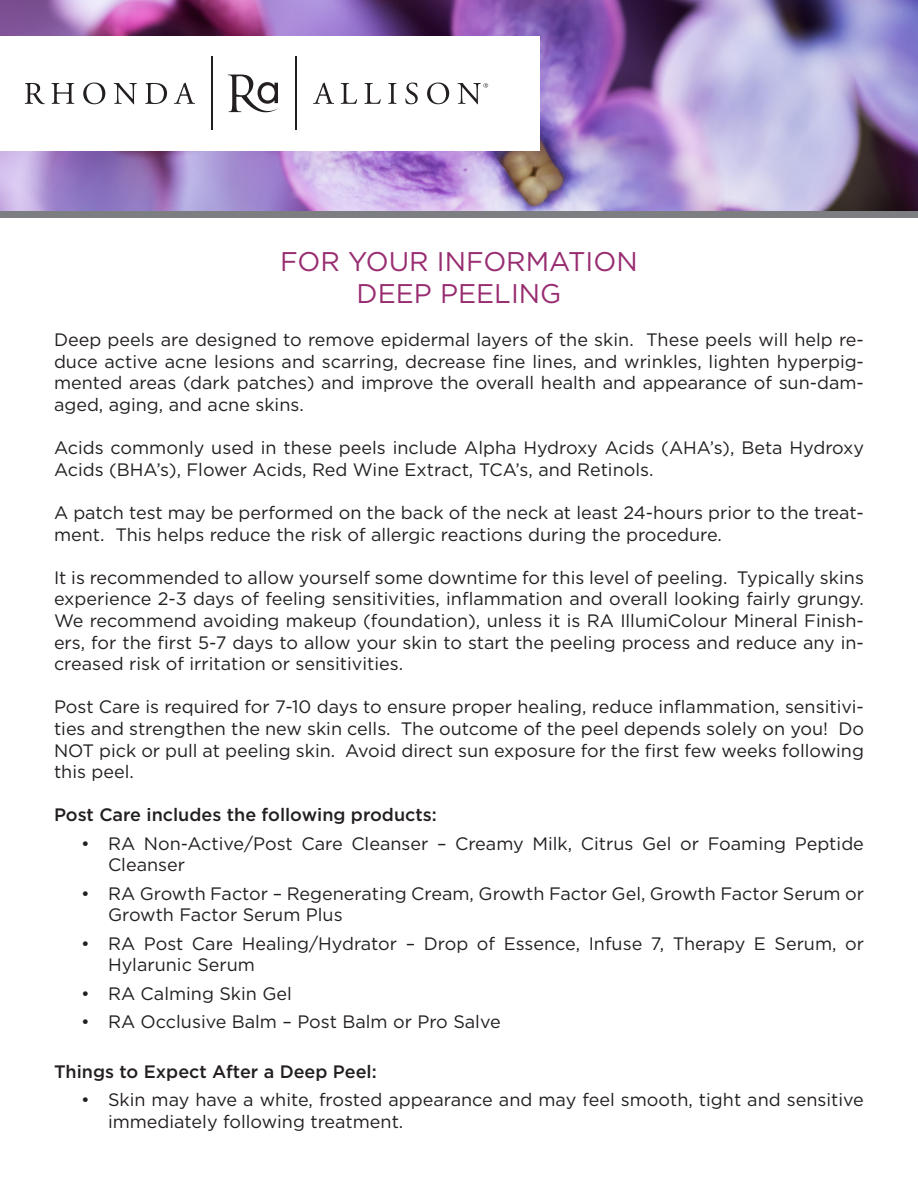
<style>
.page{position:relative;width:918px;height:1188px;background:#fff}
.page>*{position:absolute;margin:0;border:0;box-sizing:border-box;transform-origin:0 0}
.t1{font:27px "Gotham HTF";color:#982d71}
.t2{font:18px/21.6px "Gotham HTF";color:#231f20}
.t3{font:500 18px "Gotham HTF";color:#231f20}
</style>
<div class="page">
<img style="left:0;top:0;width:918px;height:212px">
<div style="left:0;top:212px;width:918px;height:6px;background:#7c7e81"></div>
<div style="left:0;top:36px;width:540px;height:115px;background:#fff"></div>
<svg style="left:25px;top:83px;width:20px;height:21px"></svg>
<svg style="left:51px;top:83px;width:23px;height:21px"></svg>
<svg style="left:83px;top:83px;width:22px;height:21px"></svg>
<svg style="left:114px;top:83px;width:23px;height:21px"></svg>
<svg style="left:145px;top:83px;width:22px;height:21px"></svg>
<svg style="left:174px;top:83px;width:21px;height:21px"></svg>
<svg style="left:313px;top:83px;width:21px;height:21px"></svg>
<svg style="left:341px;top:83px;width:16px;height:21px"></svg>
<svg style="left:364px;top:83px;width:17px;height:21px"></svg>
<svg style="left:388px;top:83px;width:9px;height:21px"></svg>
<svg style="left:405px;top:83px;width:13px;height:21px"></svg>
<svg style="left:427px;top:83px;width:22px;height:21px"></svg>
<hr style="left:212px;top:56px;width:1px;height:74px;background:#231f20">
<hr style="left:295px;top:56px;width:2px;height:74px;background:#231f20">
<svg style="left:228px;top:75px;width:51px;height:38px"></svg>
<svg style="left:458px;top:83px;width:30px;height:21px"></svg>
<p class="t1" style="left:280px;top:246px;width:359px">FOR YOUR INFORMATION</p>
<p class="t1" style="left:357px;top:279px;width:206px">DEEP PEELING</p>
<p class="t2" style="left:54px;top:329px;width:812px;text-align:justify">Deep peels are designed to remove epidermal layers of the skin. These peels will help re&shy;duce active acne lesions and scarring, decrease fine lines, and wrinkles, lighten hyperpig&shy;mented areas (dark patches) and improve the overall health and appearance of sun-dam&shy;aged, aging, and acne skins.</p>
<p class="t2" style="left:54px;top:437px;width:812px">Acids commonly used in these peels include Alpha Hydroxy Acids (AHA’s), Beta Hydroxy<br>Acids (BHA’s), Flower Acids, Red Wine Extract, TCA’s, and Retinols.</p>
<p class="t2" style="left:54px;top:502px;width:812px">A patch test may be performed on the back of the neck at least 24-hours prior to the treat&shy;ment. This helps reduce the risk of allergic reactions during the procedure.</p>
<p class="t2" style="left:54px;top:566px;width:812px;text-align:justify">It is recommended to allow yourself some downtime for this level of peeling. Typically skins experience 2-3 days of feeling sensitivities, inflammation and overall looking fairly grungy.<br>We recommend avoiding makeup (foundation), unless it is RA IllumiColour Mineral Finish&shy;ers, for the first 5-7 days to allow your skin to start the peeling process and reduce any in&shy;creased risk of irritation or sensitivities.</p>
<p class="t2" style="left:54px;top:696px;width:812px;text-align:justify">Post Care is required for 7-10 days to ensure proper healing, reduce inflammation, sensitivi&shy;ties and strengthen the new skin cells. The outcome of the peel depends solely on you! Do NOT pick or pull at peeling skin. Avoid direct sun exposure for the first few weeks following this peel.</p>
<p class="t3" style="left:54px;top:805px;width:384px">Post Care includes the following products:</p>
<p class="t2" style="left:108px;top:832px;width:757px;text-indent:-27px">• RA Non-Active/Post Care Cleanser – Creamy Milk, Citrus Gel or Foaming Peptide<br>Cleanser</p>
<p class="t2" style="left:108px;top:882px;width:758px;text-indent:-27px">• RA Growth Factor – Regenerating Cream, Growth Factor Gel, Growth Factor Serum or<br>Growth Factor Serum Plus</p>
<p class="t2" style="left:108px;top:932px;width:758px;text-indent:-27px">• RA Post Care Healing/Hydrator – Drop of Essence, Infuse 7, Therapy E Serum, or<br>Hylarunic Serum</p>
<p class="t2" style="left:81px;top:982px;width:212px">• RA Calming Skin Gel</p>
<p class="t2" style="left:81px;top:1011px;width:421px">• RA Occlusive Balm – Post Balm or Pro Salve</p>
<p class="t3" style="left:54px;top:1061px;width:324px">Things to Expect After a Deep Peel:</p>
<p class="t2" style="left:108px;top:1089px;width:757px;text-indent:-27px">• Skin may have a white, frosted appearance and may feel smooth, tight and sensitive immediately following treatment.</p>
</div>
